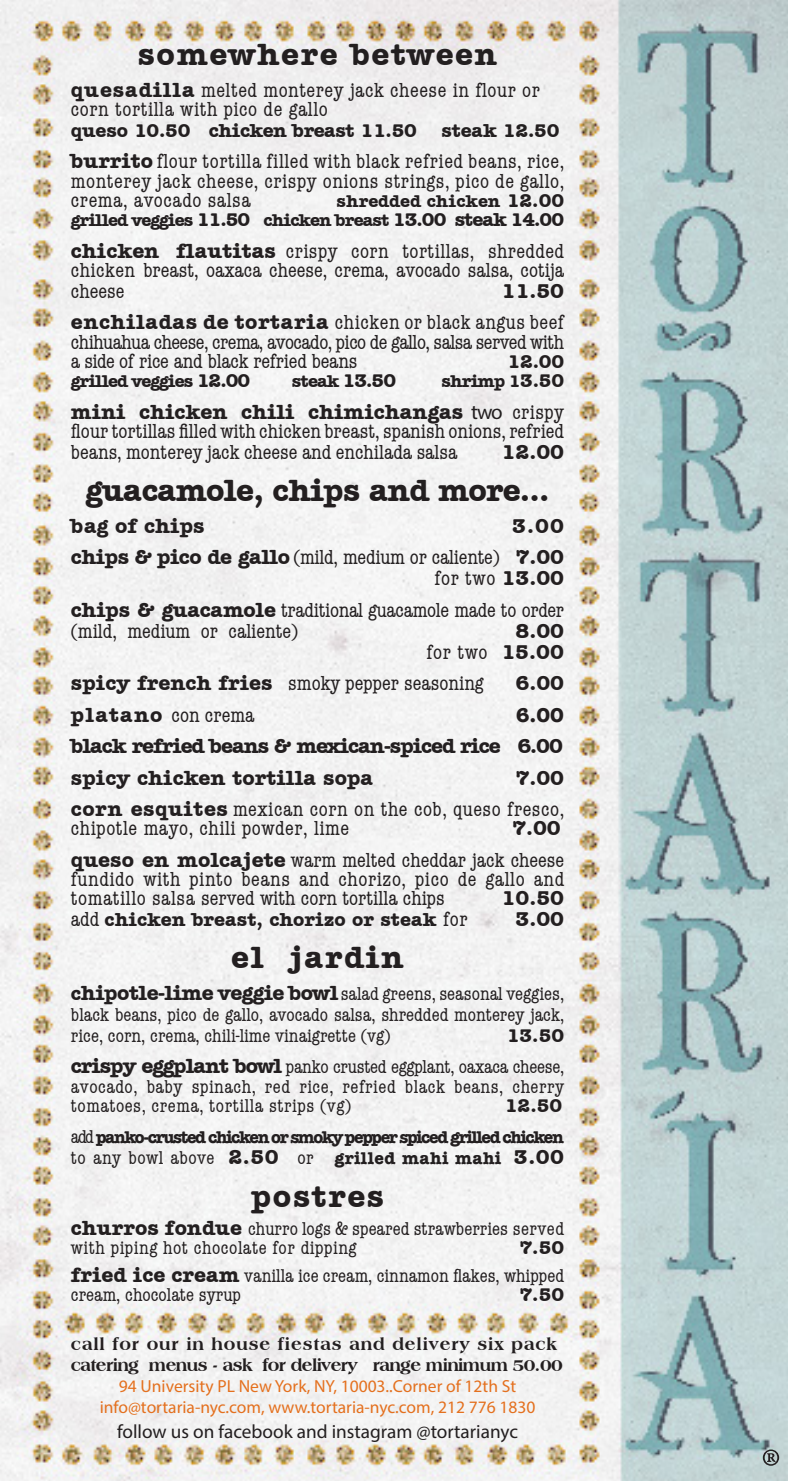
<style>
.page{position:relative;width:788px;height:1481px;background:#fff}
.page>*{position:absolute;margin:0;border:0;box-sizing:border-box;transform-origin:0 0}
.t1{font:63px "Minion Pro";color:#231f20}
.t2{font:700 31.5px "Amer Typewriter IT Cby BT";letter-spacing:.05em;color:#231f20}
.t3{font:700 31.5px "Amer Typewriter IT Cby BT";letter-spacing:-.025em;color:#231f20}
.t4{font:condensed 21px/19.2px "American Typewriter";color:#231f20;text-align:justify}
.t5{font:condensed 21px/19.2px "American Typewriter";letter-spacing:.025em;color:#231f20}
.t6{font:700 21px/31.5px "Amer Typewriter IT Cby BT";color:#231f20;text-align:right}
.t7{font:700 21px "Amer Typewriter IT Cby BT";letter-spacing:-.05em;color:#231f20}
.t8{font:700 21px "American Typewriter";color:#231f20}
.t9{font:condensed 19.25px/19.2px "American Typewriter";color:#231f20;text-align:justify}
.t10{font:condensed 19.25px/19.2px "American Typewriter";letter-spacing:.025em;color:#231f20}
.t11{font:700 19.25px "Amer Typewriter IT Cby BT";color:#231f20}
.t12{font:19.25px "Myriad Pro";color:#231f20}
.t13{font:700 19.25px "Amer Typewriter IT Cby BT";letter-spacing:-.025em;color:#231f20}
.t14{font:700 17.5px/19.2px "Amer Typewriter IT Cby BT";letter-spacing:-.05em;color:#231f20;text-align:right}
.t15{font:17.5px "Myriad Pro";color:#e4701e}
.t16{font:700 17.5px "American Typewriter";letter-spacing:-.075em;color:#231f20}
.t17{font:800 17.5px "Americana BT";letter-spacing:-.035em;color:#231f20}
.t18{font:800 17.5px "Americana BT";letter-spacing:.05em;color:#231f20}
.s1{font-family:"Amer Typewriter IT Cby BT";font-weight:700;font-stretch:normal}
.s2{font-size:19.25px}
.s3{font-family:"Myriad Pro";font-stretch:normal}
.s4{font-family:"American Typewriter";font-weight:400;font-stretch:condensed}
.s5{font-family:"American Typewriter";font-weight:400;font-stretch:condensed;font-size:21px}
.s6{font-family:"Amer Typewriter IT Cby BT";font-weight:700;font-stretch:normal;font-size:19.78px}
.s7{font-family:"Amer Typewriter IT Cby BT";font-weight:700;font-stretch:normal;font-size:21px}
.s8{font-weight:400;font-stretch:condensed;font-size:19.25px}
.s9{font-weight:700;font-stretch:normal;font-size:17.5px}
</style>
<div class="page">
<img style="left:0;top:0;width:788px;height:1480px">
<p class="t2" style="left:138px;top:34px;width:361px">somewhere between</p>
<p class="t5" style="left:71px;top:79px;width:470px"><span class="s1">quesadilla</span> melted monterey jack cheese in flour or corn tortilla with pico de gallo</p>
<p class="t13" style="left:71px;top:118px;width:347px">queso 10.50 chicken breast 11.50</p>
<p class="t11" style="left:441px;top:118px;width:119px">steak 12.50</p>
<p class="t4" style="left:71px;top:151px;width:495px"><span class="s1">burrito</span> flour tortilla filled with black refried beans, rice, monterey jack cheese, crispy onions strings, pico de gallo, crema, avocado salsa</p>
<p class="t14" style="left:71px;top:191px;width:494px">shredded chicken <span class="s2">12.00<br></span>grilled veggies <span class="s2">11.50</span> chicken breast <span class="s2">13.00 steak 14.00</span></p>
<p class="t4" style="left:71px;top:240px;width:494px;line-height:20.1px"><span class="s1">chicken flautitas</span> crispy corn tortillas, shredded chicken breast, oaxaca cheese, crema, avocado salsa, cotija cheese</p>
<p class="t6" style="left:501px;top:274px;width:64px">11.50</p>
<p class="t4" style="left:71px;top:312px;width:494px"><span class="s1">enchiladas de tortaria</span> chicken or black angus beef chihuahua cheese, crema, avocado, pico de gallo, salsa served with a side of rice and black refried beans</p>
<p class="t11" style="left:507px;top:349px;width:58px">12.00</p>
<p class="t14" style="left:71px;top:371px;width:181px">grilled veggies <span class="s2">12.00</span></p>
<p class="t14" style="left:292px;top:371px;width:106px">steak <span class="s2">13.50</span></p>
<p class="t14" style="left:441px;top:371px;width:124px">shrimp 1<span class="s2">3.50</span></p>
<p class="t4" style="left:71px;top:401px;width:494px;line-height:20.1px"><span class="s1">mini chicken chili chimichangas</span> <span class="s3">two</span> crispy flour tortillas filled with chicken breast, spanish onions, refried beans, monterey jack cheese and enchilada salsa</p>
<p class="t6" style="left:501px;top:435px;width:64px">12.00</p>
<p class="t3" style="left:85px;top:470px;width:465px">guacamole, chips and more...</p>
<p class="t6" style="left:71px;top:509px;width:135px">bag of chips</p>
<p class="t6" style="left:71px;top:509px;width:494px">3.00<br>chips &amp; pico de gallo <span class="s4">(mild, medium or caliente)</span> 7.00</p>
<p class="t4" style="left:434px;top:568px;width:131px">for two <span class="s1">13.00</span></p>
<p class="t4" style="left:71px;top:598px;width:494px;line-height:21px"><span class="s1">chips &amp; guacamole</span> traditional guacamole made to order (mild, medium or caliente)</p>
<p class="t6" style="left:515px;top:614px;width:50px">8.00</p>
<p class="t4" style="left:426px;top:641px;width:139px">for two <span class="s1">15.00</span></p>
<p class="t4" style="left:71px;top:673px;width:414px"><span class="s1">spicy french fries</span> smoky pepper seasoning</p>
<p class="t6" style="left:515px;top:666px;width:50px">6.00</p>
<p class="t4" style="left:71px;top:704px;width:185px"><span class="s1">platano</span> con crema</p>
<p class="t8" style="left:516px;top:696px;width:50px">6.00</p>
<p class="t7" style="left:71px;top:732px;width:493px">black refried beans &amp; mexican-spiced rice 6.00</p>
<p class="t6" style="left:71px;top:761px;width:304px">spicy chicken tortilla sopa</p>
<p class="t6" style="left:515px;top:761px;width:50px">7.00</p>
<p class="t5" style="left:71px;top:799px;width:495px"><span class="s1">corn esquites</span> mexican corn on the cob, queso fresco, chipotle mayo, chili powder, lime</p>
<p class="t6" style="left:512px;top:812px;width:50px">7.00</p>
<p class="t4" style="left:71px;top:849px;width:494px"><span class="s1">queso en molcajete</span> warm melted cheddar jack cheese fundido with pinto beans and chorizo, pico de gallo and tomatillo salsa served with corn tortilla chips</p>
<p class="t6" style="left:501px;top:882px;width:64px">10.50</p>
<p class="t11" style="left:71px;top:907px;width:398px"><span class="s5">add</span> chicken breast, chorizo or steak <span class="s5">for</span></p>
<p class="t6" style="left:515px;top:903px;width:50px">3.00</p>
<p class="t2" style="left:231px;top:937px;width:174px">el jardin</p>
<p class="t9" style="left:71px;top:982px;width:494px;line-height:21px"><span class="s6">c</span><span class="s7">hipotle-lime veggie bowl</span> salad greens, seasonal veggies, black beans, pico de gallo, avocado salsa, shredded monterey jack, rice, corn, crema, chili-lime vinaigrette (vg)</p>
<p class="t11" style="left:506px;top:1023px;width:59px">13.50</p>
<p class="t9" style="left:71px;top:1057px;width:495px"><span class="s7">crispy eggplant bowl</span> panko crusted eggplant, oaxaca cheese, avocado, baby spinach, red rice, refried black beans, cherry tomatoes, crema, tortilla strips (vg)</p>
<p class="t11" style="left:505px;top:1093px;width:59px">12.50</p>
<p class="t16" style="left:71px;top:1122px;width:494px"><span class="s8">add</span> panko-crusted chicken or smoky pepper spiced grilled chicken</p>
<p class="t10" style="left:71px;top:1148px;width:494px">to any bowl above <span class="s7">2.50</span> or <span class="s9">grilled mahi mahi</span> <span class="s7">3.00</span></p>
<p class="t2" style="left:251px;top:1175px;width:134px">postres</p>
<p class="t10" style="left:71px;top:1218px;width:494px"><span class="s7">churros fondue</span> churro logs &amp; speared strawberries served with piping hot chocolate for dipping</p>
<p class="t11" style="left:519px;top:1235px;width:46px">7.50</p>
<p class="t9" style="left:71px;top:1265px;width:494px"><span class="s7">fried ice cream</span> vanilla ice cream, cinnamon flakes, whipped cream, chocolate syrup</p>
<p class="t11" style="left:519px;top:1282px;width:46px">7.50</p>
<p class="t18" style="left:71px;top:1333px;width:487px">call for our in house fiestas and delivery six pack</p>
<p class="t17" style="left:71px;top:1354px;width:493px">catering menus - ask for delivery range minimum 50.00</p>
<p class="t15" style="left:119px;top:1375px;width:399px">94 University PL New York, NY, 10003..Corner of 12th St</p>
<p class="t15" style="left:100px;top:1396px;width:437px">info@tortaria-nyc.com, www.tortaria-nyc.com, 212 776 1830</p>
<p class="t12" style="left:117px;top:1419px;width:402px">follow us on facebook and instagram @tortarianyc</p>
<p class="t1" style="left:760px;top:1428px;width:22px">®</p>
</div>
